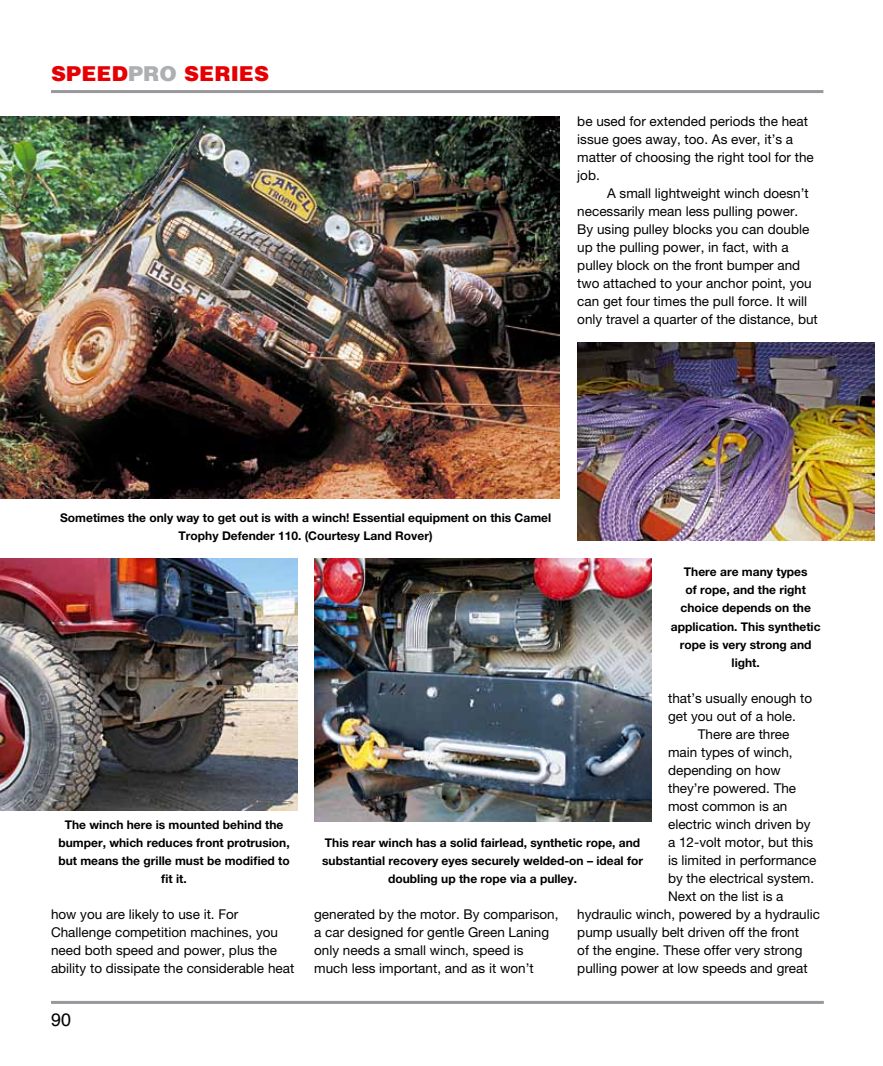
<style>
.page{position:relative;width:883px;height:1066px;background:#fff}
.page>*{position:absolute;margin:0;border:0;box-sizing:border-box;transform-origin:0 0}
.t1{font:900 21px "Helvetica";color:#e60003}
.t2{font:18px "Helvetica";color:#000}
.t3{font:13.5px/18px "Helvetica Neue";color:#000}
.t4{font:700 12px/18px "Helvetica Neue";color:#000;text-align:center}
.s1{color:#aeafb2}
</style>
<div class="page">
<hr style="left:51px;top:90px;width:772px;height:3px;background:#98989c">
<hr style="left:51px;top:1000px;width:772px;height:3px;background:#98989c">
<img style="left:0;top:117px;width:559px;height:381px">
<img style="left:0;top:558px;width:297px;height:252px">
<img style="left:314px;top:558px;width:337px;height:263px">
<img style="left:577px;top:342px;width:297px;height:198px">
<h1 class="t1" style="left:51px;top:61px;width:220px">SPEED<span class="s1">PRO</span> SERIES</h1>
<p class="t3" style="left:577px;top:112px;width:238px">be used for extended periods the heat issue goes away, too. As ever, it’s a matter of choosing the right tool for the job.</p>
<p class="t3" style="left:577px;top:184px;width:242px;text-indent:30px">A small lightweight winch doesn’t necessarily mean less pulling power.<br>By using pulley blocks you can double up the pulling power, in fact, with a pulley block on the front bumper and two attached to your anchor point, you can get four times the pull force. It will only travel a quarter of the distance, but</p>
<p class="t4" style="left:60px;top:508px;width:492px">Sometimes the only way to get out is with a winch! Essential equipment on this Camel<br>Trophy Defender 110. (Courtesy Land Rover)</p>
<p class="t4" style="left:670px;top:562px;width:151px">There are many types<br>of rope, and the right choice depends on the application. This synthetic rope is very strong and light.</p>
<p class="t4" style="left:58px;top:814px;width:233px">The winch here is mounted behind the bumper, which reduces front protrusion, but means the grille must be modified to fit it.</p>
<p class="t3" style="left:51px;top:904px;width:245px">how you are likely to use it. For Challenge competition machines, you need both speed and power, plus the ability to dissipate the considerable heat</p>
<h2 class="t2" style="left:51px;top:1006px;width:22px">90</h2>
<p class="t3" style="left:668px;top:688px;width:146px">that’s usually enough to</p>
<p class="t3" style="left:668px;top:706px;width:129px">get you out of a hole.</p>
<p class="t3" style="left:697px;top:724px;width:93px">There are three</p>
<p class="t3" style="left:668px;top:742px;width:126px">main types of winch,</p>
<p class="t3" style="left:668px;top:760px;width:114px">depending on how</p>
<p class="t3" style="left:668px;top:778px;width:130px">they’re powered. The</p>
<p class="t3" style="left:668px;top:796px;width:121px">most common is an</p>
<p class="t3" style="left:668px;top:814px;width:144px">electric winch driven by</p>
<p class="t3" style="left:668px;top:832px;width:147px">a 12-volt motor, but this</p>
<p class="t3" style="left:668px;top:850px;width:150px">is limited in performance</p>
<p class="t3" style="left:668px;top:868px;width:148px">by the electrical system.</p>
<p class="t3" style="left:668px;top:886px;width:117px">Next on the list is a</p>
<p class="t3" style="left:577px;top:904px;width:244px">hydraulic winch, powered by a hydraulic</p>
<p class="t3" style="left:577px;top:922px;width:223px">pump usually belt driven off the front</p>
<p class="t3" style="left:577px;top:940px;width:227px">of the engine. These offer very strong</p>
<p class="t3" style="left:577px;top:958px;width:232px">pulling power at low speeds and great</p>
<p class="t4" style="left:322px;top:832px;width:322px">This rear winch has a solid fairlead, synthetic rope, and substantial recovery eyes securely welded-on – ideal for doubling up the rope via a pulley.</p>
<p class="t3" style="left:314px;top:904px;width:246px">generated by the motor. By comparison, a car designed for gentle Green Laning only needs a small winch, speed is much less important, and as it won’t</p>
</div>
